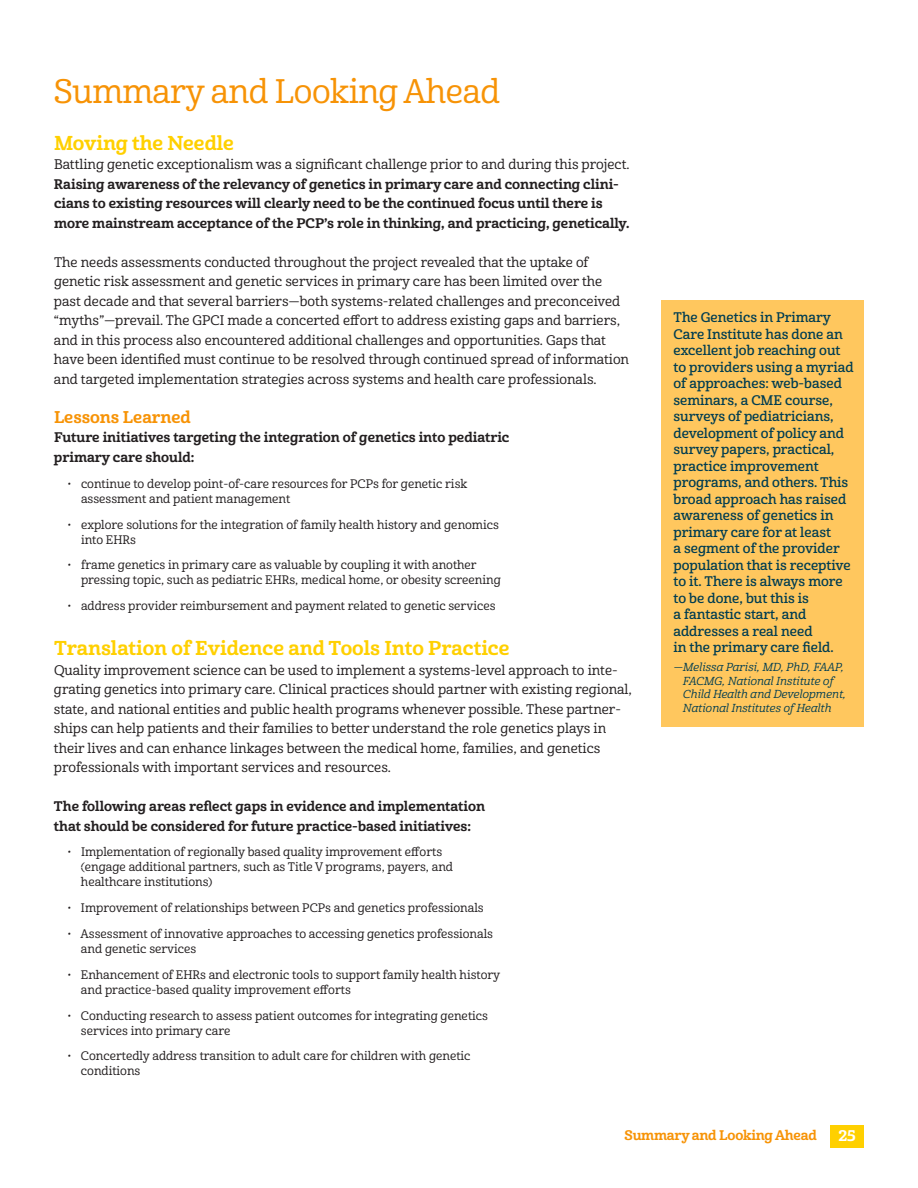
<style>
.page{position:relative;width:918px;height:1188px;background:#fff}
.page>*{position:absolute;margin:0;border:0;box-sizing:border-box;transform-origin:0 0}
.t1{font:33px "Cabrito Nor Med";letter-spacing:-.015em;color:#f79306}
.t2{font:19.5px "Cabrito Nor Bol";color:#ffd000}
.t3{font:16.5px "Cabrito Nor Bol";color:#f79306}
.t4{font:15px "Cabrito Nor Bol";color:#fff}
.t5{font:13.5px/19.5px "Cabrito Nor Med";color:#231f20}
.t6{font:13.5px/16.5px "Cabrito Nor Dem";color:#003d51}
.t7{font:13.5px/19.5px "Cabrito Nor Bol";color:#231f20}
.t8{font:13.5px "Cabrito Nor Bol";letter-spacing:-.015em;color:#f79306}
.t9{font:12px/15px "Cabrito Nor Med";color:#231f20}
.t10{font:11.25px/13.5px "Cabrito Nor Med It";color:#003d51}
</style>
<div class="page">
<div style="left:830px;top:1125px;width:34px;height:23px;background:#ffd000"></div>
<div style="left:662px;top:300px;width:202px;height:427px;background:#ffc75e"></div>
<h1 class="t1" style="left:54px;top:79px;width:448px">Summary and Looking Ahead</h1>
<h2 class="t2" style="left:54px;top:136px;width:182px">Moving the Needle</h2>
<p class="t5" style="left:54px;top:156px;width:577px">Battling genetic exceptionalism was a significant challenge prior to and during this project.</p>
<p class="t7" style="left:54px;top:176px;width:577px">Raising awareness of the relevancy of genetics in primary care and connecting clini&shy;cians to existing resources will clearly need to be the continued focus until there is more mainstream acceptance of the PCP’s role in thinking, and practicing, genetically.</p>
<p class="t5" style="left:54px;top:254px;width:577px">The needs assessments conducted throughout the project revealed that the uptake of genetic risk assessment and genetic services in primary care has been limited over the past decade and that several barriers—both systems-related challenges and preconceived “myths”—prevail. The GPCI made a concerted effort to address existing gaps and barriers, and in this process also encountered additional challenges and opportunities. Gaps that have been identified must continue to be resolved through continued spread of information and targeted implementation strategies across systems and health care professionals.</p>
<p class="t3" style="left:54px;top:411px;width:138px">Lessons Learned</p>
<p class="t7" style="left:54px;top:429px;width:457px">Future initiatives targeting the integration of genetics into pediatric primary care should:</p>
<p class="t9" style="left:81px;top:477px;width:388px;text-indent:-14px">• continue to develop point-of-care resources for PCPs for genetic risk assessment and patient management</p>
<p class="t9" style="left:81px;top:518px;width:419px;text-indent:-14px">• explore solutions for the integration of family health history and genomics into EHRs</p>
<p class="t9" style="left:81px;top:559px;width:421px;text-indent:-14px">• frame genetics in primary care as valuable by coupling it with another pressing topic, such as pediatric EHRs, medical home, or obesity screening</p>
<p class="t9" style="left:68px;top:600px;width:430px">• address provider reimbursement and payment related to genetic services</p>
<h2 class="t2" style="left:54px;top:641px;width:457px">Translation of Evidence and Tools Into Practice</h2>
<p class="t5" style="left:54px;top:662px;width:580px">Quality improvement science can be used to implement a systems-level approach to inte&shy;grating genetics into primary care. Clinical practices should partner with existing regional, state, and national entities and public health programs whenever possible. These partner&shy;ships can help patients and their families to better understand the role genetics plays in their lives and can enhance linkages between the medical home, families, and genetics professionals with important services and resources.</p>
<p class="t7" style="left:54px;top:798px;width:433px">The following areas reflect gaps in evidence and implementation that should be considered for future practice-based initiatives:</p>
<p class="t9" style="left:81px;top:846px;width:374px;text-indent:-13px">• Implementation of regionally based quality improvement efforts (engage additional partners, such as Title V programs, payers, and healthcare institutions)</p>
<p class="t9" style="left:67px;top:902px;width:418px">• Improvement of relationships between PCPs and genetics professionals</p>
<p class="t9" style="left:81px;top:928px;width:414px;text-indent:-13px">• Assessment of innovative approaches to accessing genetics professionals and genetic services</p>
<p class="t9" style="left:81px;top:968px;width:421px;text-indent:-14px">• Enhancement of EHRs and electronic tools to support family health history and practice-based quality improvement efforts</p>
<p class="t9" style="left:81px;top:1009px;width:409px;text-indent:-14px">• Conducting research to assess patient outcomes for integrating genetics services into primary care</p>
<p class="t9" style="left:81px;top:1050px;width:391px;text-indent:-14px">• Concertedly address transition to adult care for children with genetic conditions</p>
<p class="t6" style="left:673px;top:311px;width:182px">The Genetics in Primary<br>Care Institute has done an excellent job reaching out to providers using a myriad of approaches: web-based seminars, a CME course, surveys of pediatricians, development of policy and survey papers, practical, practice improvement programs, and others. This broad approach has raised awareness of genetics in primary care for at least<br>a segment of the provider population that is receptive to it. There is always more to be done, but this is<br>a fantastic start, and addresses a real need<br>in the primary care field.</p>
<p class="t10" style="left:683px;top:662px;width:164px;text-indent:-9px">—Melissa Parisi, MD, PhD, FAAP,<br>FACMG, National Institute of<br>Child Health and Development,<br>National Institutes of Health</p>
<p class="t8" style="left:625px;top:1131px;width:194px">Summary and Looking Ahead</p>
<p class="t4" style="left:838px;top:1131px;width:19px">25</p>
</div>
